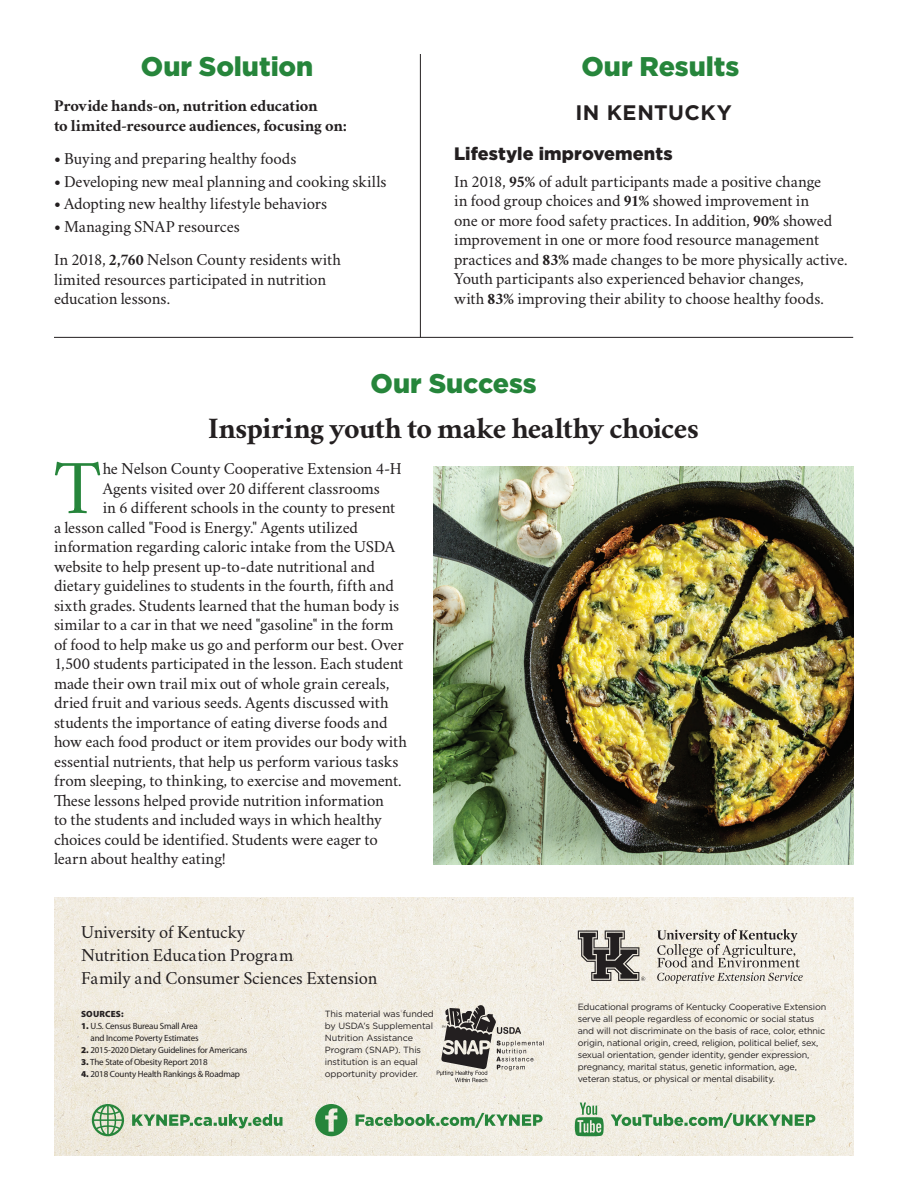
<style>
.page{position:relative;width:918px;height:1188px;background:#fff}
.page>*{position:absolute;margin:0;border:0;box-sizing:border-box;transform-origin:0 0}
.Body{font:75.45px "Crimson";color:#26853b}
.Headline{font:700 30px "Crimson";letter-spacing:-.02em;color:#231f20}
.Section_Heading{font:900 27px "Gotham";color:#26853b}
.Body_Front{font:700 21px "Gotham";letter-spacing:.025em;color:#231f20}
.Body-2{font:18px "Crimson";letter-spacing:-.01em;color:#231f20}
.Subhead{font:900 18px "Gotham";letter-spacing:.005em;color:#231f20}
.Body-3{font:16.5px "Crimson";letter-spacing:-.01em;color:#231f20}
.Body_Front-2{font:16.5px/19.5px "Crimson";letter-spacing:-.01em;color:#231f20}
.Body_Front-3{font:700 16.5px/19.5px "Crimson";letter-spacing:-.01em;color:#231f20}
.t1{font:9px/12px "Gotham";letter-spacing:-.02em;color:#231f20}
.Sources{font:9px/12px "Myriad Pro";letter-spacing:-.02em;color:#231f20;text-align:right}
.Sources-2{font:900 9px "Myriad Pro";letter-spacing:.02em;color:#231f20}
.s1{font-weight:700}
.s2{font-weight:900}
</style>
<div class="page">
<img style="left:54px;top:897px;width:799px;height:259px">
<hr style="left:420px;top:54px;width:1px;height:283px;background:#231f20">
<hr style="left:54px;top:337px;width:799px;height:1px;background:#231f20">
<svg style="left:578px;top:931px;width:67px;height:50px"></svg>
<svg style="left:657px;top:929px;width:146px;height:54px"></svg>
<svg style="left:437px;top:1005px;width:107px;height:77px"></svg>
<svg style="left:315px;top:1104px;width:32px;height:32px"></svg>
<svg style="left:356px;top:1113px;width:187px;height:15px"></svg>
<svg style="left:92px;top:1104px;width:32px;height:32px"></svg>
<svg style="left:132px;top:1114px;width:150px;height:14px"></svg>
<svg style="left:611px;top:1113px;width:204px;height:15px"></svg>
<svg style="left:575px;top:1103px;width:29px;height:33px"></svg>
<img style="left:434px;top:466px;width:419px;height:398px">
<p class="Section_Heading" style="left:141px;top:47px;width:174px">Our Solution</p>
<p class="Section_Heading" style="left:581px;top:47px;width:159px">Our Results</p>
<p class="Body_Front-3" style="left:54px;top:96px;width:295px">Provide hands-on, nutrition education<br>to limited-resource audiences, focusing on:</p>
<p class="Body_Front-2" style="left:54px;top:148px;width:244px"><span class="s1">•</span> Buying and preparing healthy foods</p>
<p class="Body_Front-2" style="left:54px;top:170px;width:334px"><span class="s1">•</span> Developing new meal planning and cooking skills</p>
<p class="Body_Front-2" style="left:54px;top:193px;width:275px"><span class="s1">•</span> Adopting new healthy lifestyle behaviors</p>
<p class="Body_Front-2" style="left:54px;top:216px;width:187px"><span class="s1">•</span> Managing SNAP resources</p>
<p class="Body_Front-2" style="left:54px;top:249px;width:288px">In 2018, <span class="s1">2,760</span> Nelson County residents with limited resources participated in nutrition education lessons.</p>
<p class="Body_Front" style="left:575px;top:99px;width:158px">IN KENTUCKY</p>
<p class="Subhead" style="left:454px;top:142px;width:220px">Lifestyle improvements</p>
<p class="Body_Front-2" style="left:454px;top:170px;width:395px">In 2018, <span class="s1">95%</span> of adult participants made a positive change<br>in food group choices and <span class="s1">91%</span> showed improvement in<br>one or more food safety practices. In addition, <span class="s1">90%</span> showed improvement in one or more food resource management practices and <span class="s1">83%</span> made changes to be more physically active.<br>Youth participants also experienced behavior changes,<br>with <span class="s1">83%</span> improving their ability to choose healthy foods.</p>
<p class="Section_Heading" style="left:371px;top:364px;width:167px">Our Success</p>
<p class="Headline" style="left:208px;top:406px;width:492px">Inspiring youth to make healthy choices</p>
<p class="Body" style="left:54px;top:437px;width:49px">T</p>
<p class="Body-3" style="left:103px;top:457px;width:301px">he Nelson County Cooperative Extension 4-H</p>
<p class="Body-3" style="left:103px;top:477px;width:279px">Agents visited over 20 different classrooms</p>
<p class="Body-3" style="left:103px;top:496px;width:294px">in 6 different schools in the county to present</p>
<p class="Body-3" style="left:54px;top:516px;width:306px">a lesson called "Food is Energy." Agents utilized</p>
<p class="Body-3" style="left:54px;top:535px;width:343px">information regarding caloric intake from the USDA</p>
<p class="Body-3" style="left:54px;top:555px;width:322px">website to help present up-to-date nutritional and</p>
<p class="Body-3" style="left:54px;top:574px;width:341px">dietary guidelines to students in the fourth, fifth and</p>
<p class="Body-3" style="left:54px;top:594px;width:347px">sixth grades. Students learned that the human body is</p>
<p class="Body-3" style="left:54px;top:613px;width:341px">similar to a car in that we need "gasoline" in the form</p>
<p class="Body-3" style="left:54px;top:633px;width:351px">of food to help make us go and perform our best. Over</p>
<p class="Body-3" style="left:54px;top:652px;width:351px">1,500 students participated in the lesson. Each student</p>
<p class="Body-3" style="left:54px;top:672px;width:337px">made their own trail mix out of whole grain cereals,</p>
<p class="Body-3" style="left:54px;top:691px;width:336px">dried fruit and various seeds. Agents discussed with</p>
<p class="Body-3" style="left:54px;top:711px;width:335px">students the importance of eating diverse foods and</p>
<p class="Body-3" style="left:54px;top:730px;width:354px">how each food product or item provides our body with</p>
<p class="Body-3" style="left:54px;top:750px;width:346px">essential nutrients, that help us perform various tasks</p>
<p class="Body-3" style="left:54px;top:769px;width:349px">from sleeping, to thinking, to exercise and movement.</p>
<p class="Body-3" style="left:54px;top:789px;width:331px">These lessons helped provide nutrition information</p>
<p class="Body-3" style="left:54px;top:808px;width:330px">to the students and included ways in which healthy</p>
<p class="Body-3" style="left:54px;top:828px;width:325px">choices could be identified. Students were eager to</p>
<p class="Body-3" style="left:54px;top:847px;width:173px">learn about healthy eating!</p>
<p class="Body-2" style="left:81px;top:920px;width:166px">University of Kentucky</p>
<p class="Body-2" style="left:81px;top:943px;width:214px">Nutrition Education Program</p>
<p class="Body-2" style="left:81px;top:966px;width:298px">Family and Consumer Sciences Extension</p>
<p class="Sources-2" style="left:81px;top:1009px;width:44px">SOURCES:</p>
<p class="Sources" style="left:81px;top:1020px;width:119px"><span class="s2">1.</span> U.S. Census Bureau Small Area and Income Poverty Estimates</p>
<p class="Sources" style="left:81px;top:1044px;width:168px"><span class="s2">2.</span> 2015-2020 Dietary Guidelines for Americans</p>
<p class="Sources" style="left:81px;top:1056px;width:128px"><span class="s2">3.</span> The State of Obesity Report 2018</p>
<p class="Sources" style="left:81px;top:1068px;width:161px"><span class="s2">4.</span> 2018 County Health Rankings &amp; Roadmap</p>
<p class="t1" style="left:325px;top:1008px;width:111px">This material was funded by USDA’s Supplemental<br>Nutrition Assistance<br>Program (SNAP). This institution is an equal opportunity provider.</p>
<p class="t1" style="left:578px;top:1001px;width:250px">Educational programs of Kentucky Cooperative Extension serve all people regardless of economic or social status and will not discriminate on the basis of race, color, ethnic origin, national origin, creed, religion, political belief, sex, sexual orientation, gender identity, gender expression, pregnancy, marital status, genetic information, age, veteran status, or physical or mental disability.</p>
</div>
